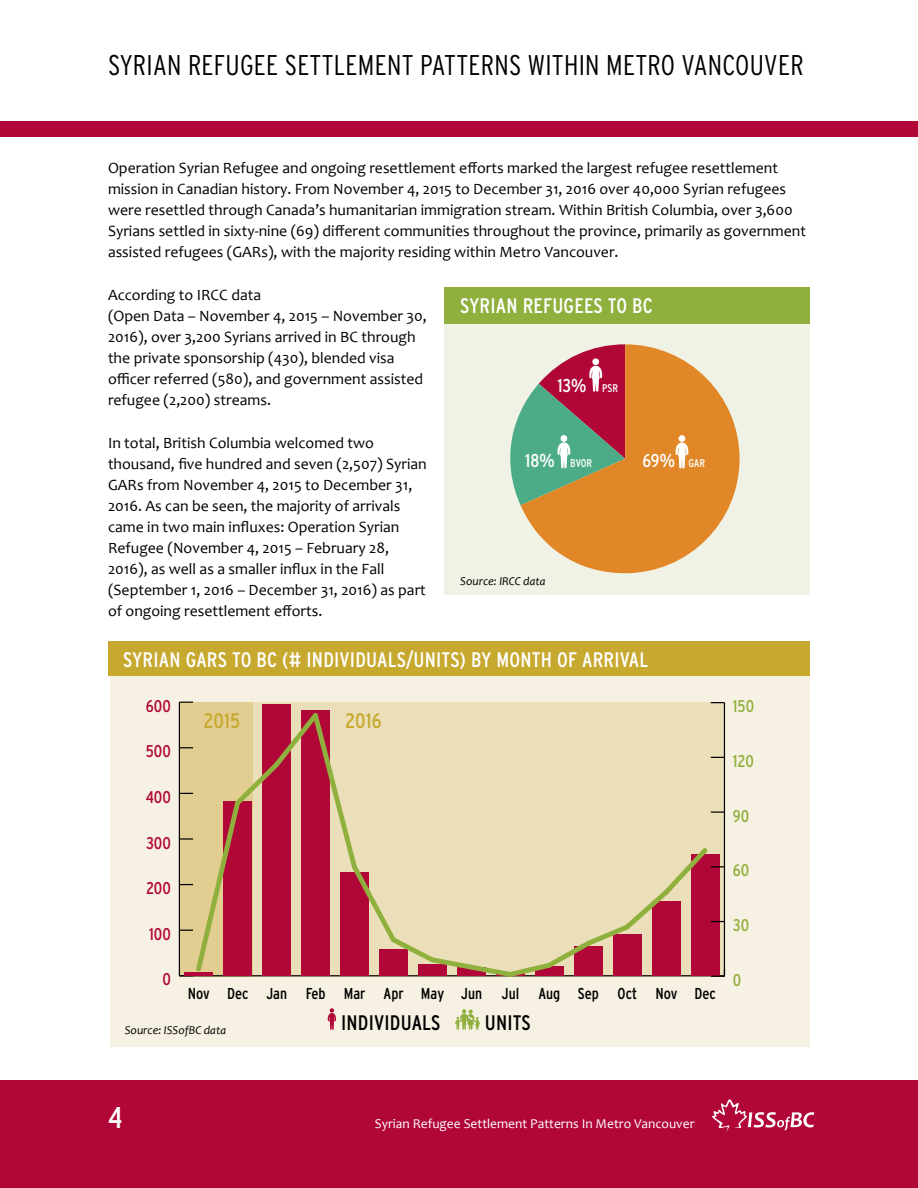
<style>
.page{position:relative;width:918px;height:1188px;background:#fff}
.page>*{position:absolute;margin:0;border:0;box-sizing:border-box;transform-origin:0 0}
.t1{font:30px "Interstate Condensed";color:#fff}
.t2{font:300 28.5px "Interstate Condensed";letter-spacing:.01em;color:#000}
.t3{font:21px "Interstate Condensed";letter-spacing:.01em;color:#fff}
.t4{font:21px "Interstate Condensed";letter-spacing:.01em;color:#000}
.t5{font:21px "Interstate Condensed";letter-spacing:.01em;color:#c7a92f}
.t6{font:18.6px "Interstate Condensed";color:#fff}
.t7{font:16.95px "Interstate Condensed";color:#b10738}
.t8{font:16.95px "Interstate Condensed";color:#90b03e}
.t9{font:15.75px/21px "Candara";color:#000}
.t10{font:15.75px "Interstate Condensed";color:#000}
.t11{font:13.5px "Candara";color:#fff}
.t12{font:italic 12px "Candara";color:#000}
.t13{font:11.1px "Interstate Condensed";color:#fff}
.s1{font-size:11.1px}
.s2{font-size:18.6px}
</style>
<div class="page">
<div style="left:0;top:1080px;width:918px;height:108px;background:#b10738"></div>
<div style="left:0;top:121px;width:918px;height:15px;background:#b10738"></div>
<svg style="left:712px;top:1099px;width:102px;height:33px"></svg>
<div style="left:445px;top:324px;width:365px;height:271px;background:#f0f2e5"></div>
<svg style="left:521px;top:344px;width:219px;height:229px;fill:#e18727"></svg>
<svg style="left:675px;top:435px;width:13px;height:33px"></svg>
<svg style="left:510px;top:344px;width:115px;height:161px"></svg>
<div style="left:445px;top:287px;width:365px;height:37px;background:#90b03e"></div>
<div style="left:110px;top:664px;width:700px;height:382px;background:#f7f1e3"></div>
<div style="left:108px;top:641px;width:702px;height:35px;background:#c7a92f"></div>
<div style="left:179px;top:702px;width:75px;height:274px;background:#e1ce90"></div>
<div style="left:253px;top:702px;width:472px;height:274px;background:#ebdfb9"></div>
<hr style="left:179px;top:702px;width:1px;height:274px;background:#000">
<svg style="left:179px;top:702px;width:14px;height:1px"></svg>
<hr style="left:724px;top:703px;width:1px;height:273px;background:#000">
<svg style="left:711px;top:702px;width:13px;height:1px"></svg>
<svg style="left:179px;top:709px;width:546px;height:268px"></svg>
<svg style="left:328px;top:1008px;width:8px;height:22px"></svg>
<svg style="left:455px;top:1009px;width:25px;height:21px"></svg>
<h2 class="t2" style="left:108px;top:49px;width:697px">SYRIAN REFUGEE SETTLEMENT PATTERNS WITHIN METRO VANCOUVER</h2>
<p class="t9" style="left:108px;top:158px;width:700px">Operation Syrian Refugee and ongoing resettlement efforts marked the largest refugee resettlement mission in Canadian history. From November 4, 2015 to December 31, 2016 over 40,000 Syrian refugees were resettled through Canada’s humanitarian immigration stream. Within British Columbia, over 3,600<br>Syrians settled in sixty-nine (69) different communities throughout the province, primarily as government assisted refugees (GARs), with the majority residing within Metro Vancouver.</p>
<p class="t9" style="left:108px;top:284px;width:320px">According to IRCC data<br>(Open Data – November 4, 2015 – November 30, 2016), over 3,200 Syrians arrived in BC through the private sponsorship (430), blended visa officer referred (580), and government assisted refugee (2,200) streams.</p>
<p class="t9" style="left:108px;top:432px;width:320px">In total, British Columbia welcomed two thousand, five hundred and seven (2,507) Syrian GARs from November 4, 2015 to December 31, 2016. As can be seen, the majority of arrivals came in two main influxes: Operation Syrian Refugee (November 4, 2015 – February 28, 2016), as well as a smaller influx in the Fall (September 1, 2016 – December 31, 2016) as part of ongoing resettlement efforts.</p>
<h3 class="t3" style="left:123px;top:647px;width:527px">SYRIAN GARS TO BC (# INDIVIDUALS/UNITS) BY MONTH OF ARRIVAL</h3>
<h3 class="t3" style="left:460px;top:293px;width:194px">SYRIAN REFUGEES TO BC</h3>
<p class="t6" style="left:557px;top:375px;width:62px">13% <span class="s1">PSR</span></p>
<p class="t13" style="left:525px;top:457px;width:68px"><span class="s2">18%</span> BVOR</p>
<p class="t6" style="left:643px;top:450px;width:64px">69% <span class="s1">GAR</span></p>
<p class="t12" style="left:460px;top:574px;width:87px">Source: IRCC data</p>
<p class="t7" style="left:146px;top:696px;width:26px">600</p>
<p class="t7" style="left:146px;top:742px;width:27px">500</p>
<p class="t7" style="left:146px;top:788px;width:27px">400</p>
<p class="t7" style="left:146px;top:833px;width:26px">300</p>
<p class="t7" style="left:146px;top:879px;width:26px">200</p>
<p class="t7" style="left:149px;top:924px;width:23px">100</p>
<p class="t7" style="left:162px;top:970px;width:10px">0</p>
<h3 class="t5" style="left:204px;top:709px;width:38px">2015</h3>
<h3 class="t5" style="left:345px;top:709px;width:38px">2016</h3>
<p class="t10" style="left:188px;top:985px;width:530px">NOV DEC JAN FEB MAR APR MAY JUN JUL AUG SEP OCT NOV DEC</p>
<p class="t12" style="left:125px;top:1023px;width:103px">Source: ISSofBC data</p>
<h3 class="t4" style="left:341px;top:1011px;width:100px">INDIVIDUALS</h3>
<h3 class="t4" style="left:485px;top:1011px;width:46px">UNITS</h3>
<p class="t8" style="left:733px;top:697px;width:23px">150</p>
<p class="t8" style="left:733px;top:752px;width:23px">120</p>
<p class="t8" style="left:733px;top:806px;width:18px">90</p>
<p class="t8" style="left:733px;top:861px;width:18px">60</p>
<p class="t8" style="left:733px;top:916px;width:18px">30</p>
<p class="t8" style="left:733px;top:970px;width:10px">0</p>
<h1 class="t1" style="left:108px;top:1100px;width:16px">4</h1>
<p class="t11" style="left:375px;top:1115px;width:321px">Syrian Refugee Settlement Patterns In Metro Vancouver</p>
</div>
